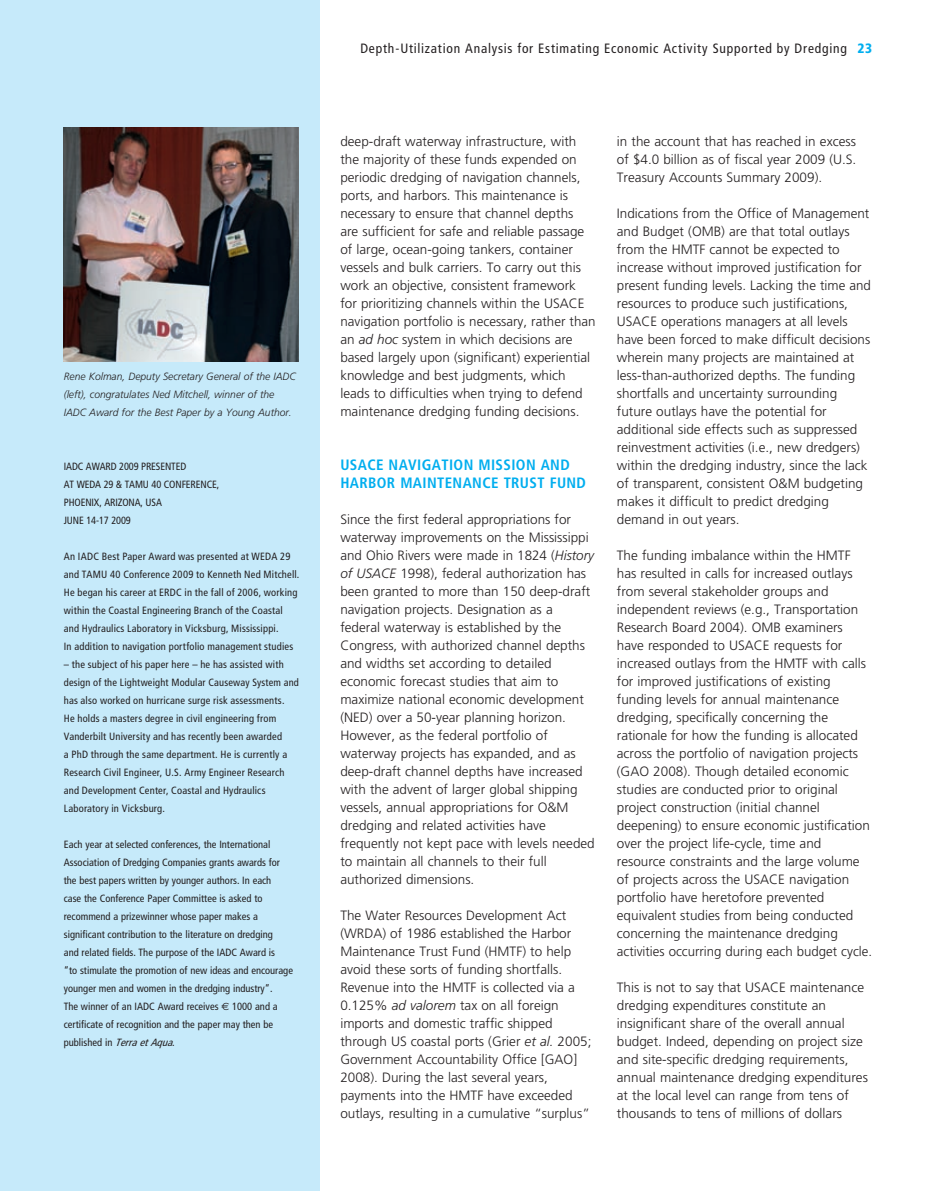
<style>
.page{position:relative;width:936px;height:1191px;background:#fff}
.page>*{position:absolute;margin:0;border:0;box-sizing:border-box;transform-origin:0 0}
.t1{font:700 condensed 15px/18px "Frutiger";letter-spacing:.025em;color:#00aeef}
.t2{font:300 13.5px/18px "Frutiger";color:#231f20}
.t3{font:condensed 13.5px "Frutiger";letter-spacing:.06em;color:#231f20}
.t4{font:condensed 10.5px/18px "Frutiger";letter-spacing:.01em;color:#231f20}
.t5{font:italic 300 10.5px/18px "Frutiger";color:#231f20}
.t6{font:condensed 10.5px/18px "Frutiger";letter-spacing:-.01em;color:#231f20}
.s1{font-family:"Euro Sans";font-stretch:normal}
.s2{font-style:italic}
.s3{font-weight:900;color:#00aeef}
</style>
<div class="page">
<div style="left:0;top:0;width:319px;height:1191px;background:#c6eafa"></div>
<img style="left:64px;top:128px;width:235px;height:234px">
<p class="t5" style="left:64px;top:367px;width:233px">Rene Kolman, Deputy Secretary General of the IADC (left), congratulates Ned Mitchell, winner of the<br>IADC Award for the Best Paper by a Young Author.</p>
<p class="t6" style="left:64px;top:457px;width:157px">IADC AWARD 2009 PRESENTED<br>AT WEDA 29 &amp; TAMU 40 CONFERENCE,<br>PHOENIX, ARIZONA, USA<br>JUNE 14-17 2009</p>
<p class="t4" style="left:64px;top:547px;width:237px">An IADC Best Paper Award was presented at WEDA 29 and TAMU 40 Conference 2009 to Kenneth Ned Mitchell.<br>He began his career at ERDC in the fall of 2006, working within the Coastal Engineering Branch of the Coastal and Hydraulics Laboratory in Vicksburg, Mississippi.<br>In addition to navigation portfolio management studies</p>
<p class="t4" style="left:64px;top:655px;width:236px">– the subject of his paper here – he has assisted with design of the Lightweight Modular Causeway System and has also worked on hurricane surge risk assessments.<br>He holds a masters degree in civil engineering from Vanderbilt University and has recently been awarded<br>a PhD through the same department. He is currently a Research Civil Engineer, U.S. Army Engineer Research and Development Center, Coastal and Hydraulics Laboratory in Vicksburg.</p>
<p class="t4" style="left:64px;top:835px;width:231px">Each year at selected conferences, the International Association of Dredging Companies grants awards for the best papers written by younger authors. In each<br>case the Conference Paper Committee is asked to recommend a prizewinner whose paper makes a significant contribution to the literature on dredging<br>and related fields. The purpose of the IADC Award is<br>“to stimulate the promotion of new ideas and encourage younger men and women in the dredging industry”.<br>The winner of an IADC Award receives <span class="s1">e</span> 1000 and a certificate of recognition and the paper may then be<br>p u b l i s h e d i n <span class="s2">TerraetAqua</span>.</p>
<p class="t3" style="left:360px;top:41px;width:513px">Depth-Utilization Analysis for Estimating Economic Activity Supported by Dredging <span class="s3">23</span></p>
<p class="t2" style="left:340px;top:132px;width:257px">deep-draft waterway infrastructure, with the majority of these funds expended on periodic dredging of navigation channels, ports, and harbors. This maintenance is necessary to ensure that channel depths<br>are sufficient for safe and reliable passage of large, ocean-going tankers, container vessels and bulk carriers. To carry out this work an objective, consistent framework for prioritizing channels within the USACE navigation portfolio is necessary, rather than an <span class="s2">ad hoc</span> system in which decisions are based largely upon (significant) experiential knowledge and best judgments, which leads to difficulties when trying to defend maintenance dredging funding decisions.</p>
<h5 class="t1" style="left:340px;top:455px;width:247px">USACE NAVIGATION MISSION AND<br>HARBOR MAINTENANCE TRUST FUND</h5>
<p class="t2" style="left:340px;top:510px;width:256px">Since the first federal appropriations for waterway improvements on the Mississippi and Ohio Rivers were made in 1824 (<span class="s2">History of USACE</span> 1998), federal authorization has been granted to more than 150 deep-draft navigation projects. Designation as a federal waterway is established by the Congress, with authorized channel depths and widths set according to detailed economic forecast studies that aim to maximize national economic development (NED) over a 50-year planning horizon.<br>However, as the federal portfolio of waterway projects has expanded, and as deep-draft channel depths have increased with the advent of larger global shipping vessels, annual appropriations for O&amp;M dredging and related activities have frequently not kept pace with levels needed to maintain all channels to their full authorized dimensions.</p>
<p class="t2" style="left:340px;top:906px;width:252px">The Water Resources Development Act (WRDA) of 1986 established the Harbor Maintenance Trust Fund (HMTF) to help avoid these sorts of funding shortfalls.<br>Revenue into the HMTF is collected via a 0.125% <span class="s2">ad valorem</span> tax on all foreign imports and domestic traffic shipped through US coastal ports (Grier <span class="s2">et al.</span> 2005; Government Accountability Office [GAO] 2008). During the last several years, payments into the HMTF have exceeded outlays, resulting in a cumulative “surplus”</p>
<p class="t2" style="left:617px;top:132px;width:241px;text-align:justify">in the account that has reached in excess of $4.0 billion as of fiscal year 2009 (U.S.<br>Treasury Accounts Summary 2009).</p>
<p class="t2" style="left:617px;top:204px;width:255px">Indications from the Office of Management and Budget (OMB) are that total outlays from the HMTF cannot be expected to increase without improved justification for present funding levels. Lacking the time and resources to produce such justifications, USACE operations managers at all levels have been forced to make difficult decisions wherein many projects are maintained at less-than-authorized depths. The funding shortfalls and uncertainty surrounding future outlays have the potential for additional side effects such as suppressed reinvestment activities (i.e., new dredgers) within the dredging industry, since the lack of transparent, consistent O&amp;M budgeting makes it difficult to predict dredging demand in out years.</p>
<p class="t2" style="left:617px;top:546px;width:257px">The funding imbalance within the HMTF has resulted in calls for increased outlays from several stakeholder groups and independent reviews (e.g., Transportation Research Board 2004). OMB examiners have responded to USACE requests for increased outlays from the HMTF with calls for improved justifications of existing funding levels for annual maintenance dredging, specifically concerning the rationale for how the funding is allocated across the portfolio of navigation projects (GAO 2008). Though detailed economic studies are conducted prior to original project construction (initial channel deepening) to ensure economic justification over the project life-cycle, time and resource constraints and the large volume of projects across the USACE navigation portfolio have heretofore prevented equivalent studies from being conducted concerning the maintenance dredging activities occurring during each budget cycle.</p>
<p class="t2" style="left:617px;top:978px;width:252px">This is not to say that USACE maintenance dredging expenditures constitute an insignificant share of the overall annual budget. Indeed, depending on project size and site-specific dredging requirements, annual maintenance dredging expenditures at the local level can range from tens of thousands to tens of millions of dollars</p>
</div>
